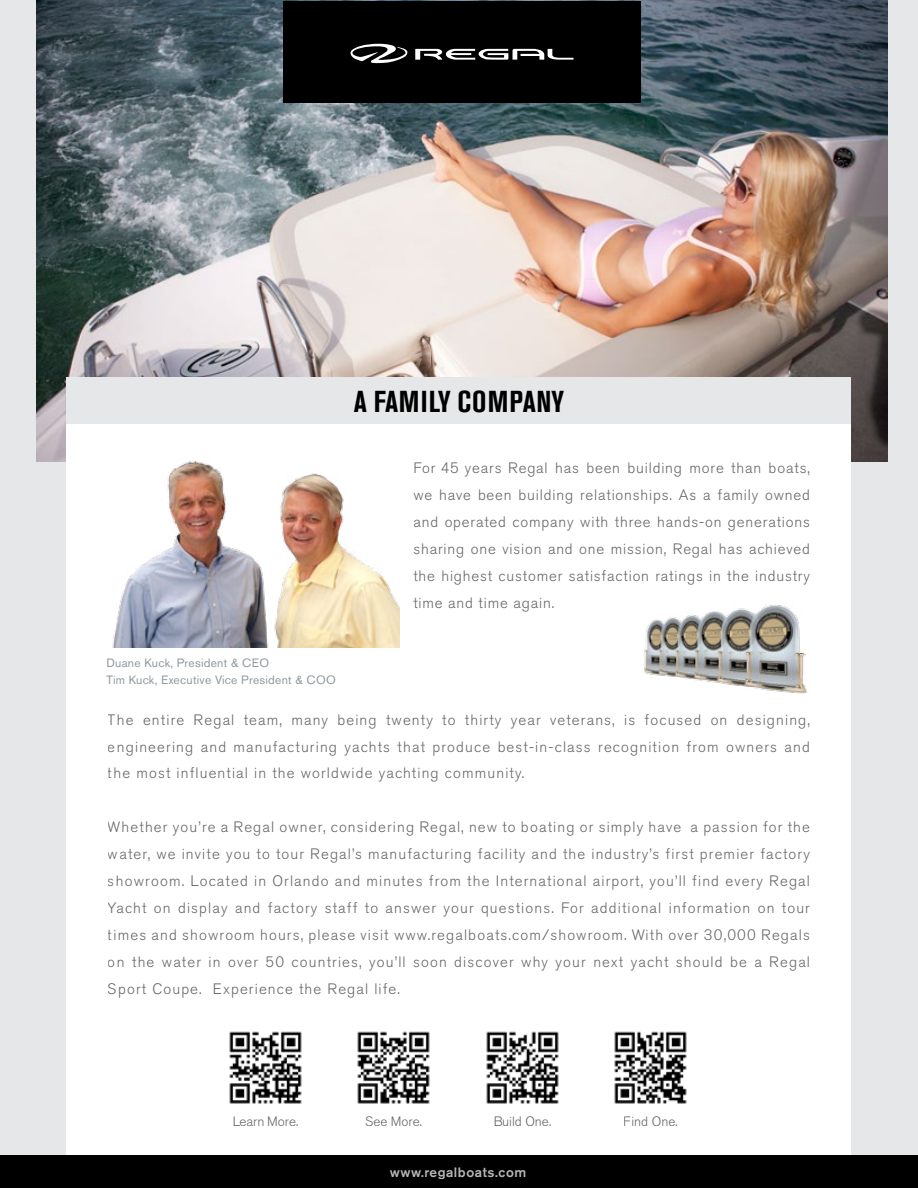
<style>
.page{position:relative;width:918px;height:1188px;background:#fff}
.page>*{position:absolute;margin:0;border:0;box-sizing:border-box;transform-origin:0 0}
.t1{font:700 condensed 30px "Akzidenz Grotesk Pro";letter-spacing:.02em;color:#000}
.t2{font:300 15px/27px "Akzidenz Grotesk Pro";letter-spacing:.075em;color:#000101;text-align:justify}
.t3{font:300 13.5px "Akzidenz Grotesk Pro";color:#000101}
.t4{font:500 13.5px "Akzidenz Grotesk Pro";letter-spacing:.04em;color:#e5e5e5}
.t5{font:12px/16.5px "Akzidenz Grotesk Pro";letter-spacing:.02em;color:#9099a0}
</style>
<div class="page">
<div style="left:0;top:1px;width:918px;height:1187px;background:#e6e7e8"></div>
<img style="left:36px;top:0;width:852px;height:461px">
<div style="left:67px;top:418px;width:784px;height:770px;background:#fff"></div>
<div style="left:67px;top:377px;width:784px;height:47px;background:#e6e7e8"></div>
<div style="left:283px;top:1px;width:358px;height:102px;background:#000"></div>
<svg style="left:415px;top:49px;width:158px;height:11px"></svg>
<svg style="left:351px;top:44px;width:57px;height:19px"></svg>
<img style="left:644px;top:605px;width:163px;height:89px">
<img style="left:112px;top:461px;width:288px;height:186px">
<div style="left:0;top:1155px;width:918px;height:33px;background:#000"></div>
<img style="left:229px;top:1031px;width:73px;height:73px">
<img style="left:357px;top:1031px;width:73px;height:73px">
<img style="left:486px;top:1031px;width:73px;height:73px">
<img style="left:614px;top:1031px;width:73px;height:73px">
<h1 class="t1" style="left:354px;top:382px;width:212px">A FAMILY COMPANY</h1>
<p class="t5" style="left:106px;top:655px;width:231px">Duane Kuck, President &amp; CEO<br>Tim Kuck, Executive Vice President &amp; COO</p>
<p class="t2" style="left:413px;top:454px;width:398px">For 45 years Regal has been building more than boats, we have been building relationships. As a family owned and operated company with three hands-on generations sharing one vision and one mission, Regal has achieved the highest customer satisfaction ratings in the industry time and time again.</p>
<p class="t2" style="left:108px;top:706px;width:704px">The entire Regal team, many being twenty to thirty year veterans, is focused on designing, engineering and manufacturing yachts that produce best-in-class recognition from owners and the most influential in the worldwide yachting community.</p>
<p class="t2" style="left:108px;top:814px;width:704px">Whether you’re a Regal owner, considering Regal, new to boating or simply have a passion for the water, we invite you to tour Regal’s manufacturing facility and the industry’s first premier factory showroom. Located in Orlando and minutes from the International airport, you’ll find every Regal Yacht on display and factory staff to answer your questions. For additional information on tour times and showroom hours, please visit www.regalboats.com/showroom. With over 30,000 Regals on the water in over 50 countries, you’ll soon discover why your next yacht should be a Regal Sport Coupe. Experience the Regal life.</p>
<p class="t3" style="left:232px;top:1112px;width:68px">Learn More.</p>
<p class="t3" style="left:365px;top:1112px;width:58px">See More.</p>
<p class="t3" style="left:493px;top:1112px;width:60px">Build One.</p>
<p class="t3" style="left:624px;top:1112px;width:55px">Find One.</p>
<p class="t4" style="left:390px;top:1163px;width:138px">www.regalboats.com</p>
</div>
